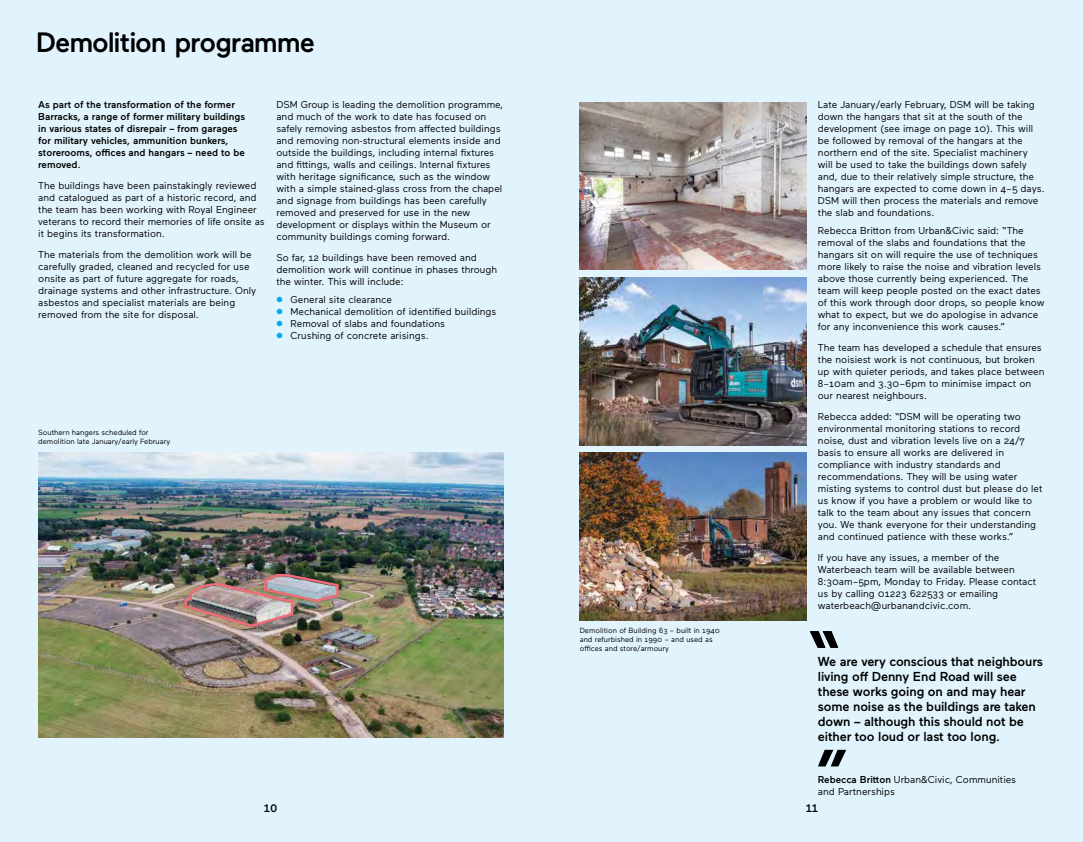
<style>
.page{position:relative;width:1083px;height:842px;background:#e1f4fd}
.page>*{position:absolute;margin:0;border:0;box-sizing:border-box;transform-origin:0 0}
.t1{font:500 28px "Maax";letter-spacing:-.045em;color:#000}
.t2{font:500 13px/15px "Maax";letter-spacing:-.01em;color:#000}
.t3{font:500 11px "Maax";color:#000}
.t4{font:10px/12px "Maax";color:#000}
.t5{font:500 10px/12px "Maax";color:#000}
.t6{font:7.5px/9px "Maax";color:#000}
.s1{color:#00aeef}
.s2{font-weight:500}
</style>
<div class="page">
<img style="left:38px;top:453px;width:465px;height:285px">
<img style="left:580px;top:277px;width:226px;height:168px">
<img style="left:580px;top:103px;width:226px;height:167px">
<img style="left:580px;top:453px;width:226px;height:168px">
<svg style="left:810px;top:631px;width:28px;height:17px"></svg>
<svg style="left:818px;top:750px;width:28px;height:16px"></svg>
<img style="left:182px;top:572px;width:158px;height:57px">
<h1 class="t1" style="left:36px;top:24px;width:280px">Demolition programme</h1>
<p class="t5" style="left:38px;top:98px;width:208px">As part of the transformation of the former Barracks, a range of former military buildings in various states of disrepair – from garages for military vehicles, ammunition bunkers, storerooms, offices and hangars – need to be removed.</p>
<p class="t4" style="left:38px;top:179px;width:228px">The buildings have been painstakingly reviewed and catalogued as part of a historic record, and the team has been working with Royal Engineer veterans to record their memories of life onsite as it begins its transformation.</p>
<p class="t4" style="left:38px;top:248px;width:219px">The materials from the demolition work will be carefully graded, cleaned and recycled for use onsite as part of future aggregate for roads, drainage systems and other infrastructure. Only asbestos and specialist materials are being removed from the site for disposal.</p>
<p class="t4" style="left:276px;top:98px;width:228px">DSM Group is leading the demolition programme, and much of the work to date has focused on safely removing asbestos from affected buildings and removing non-structural elements inside and outside the buildings, including internal fixtures and fittings, walls and ceilings. Internal fixtures with heritage significance, such as the window with a simple stained-glass cross from the chapel and signage from buildings has been carefully removed and preserved for use in the new development or displays within the Museum or community buildings coming forward.</p>
<p class="t4" style="left:276px;top:251px;width:222px">So far, 12 buildings have been removed and demolition work will continue in phases through the winter. This will include:</p>
<p class="t4" style="left:276px;top:293px;width:117px"><span class="s1">●</span> General site clearance</p>
<p class="t4" style="left:276px;top:305px;width:222px"><span class="s1">●</span> Mechanical demolition of identified buildings</p>
<p class="t4" style="left:276px;top:317px;width:170px"><span class="s1">●</span> Removal of slabs and foundations</p>
<p class="t4" style="left:276px;top:329px;width:154px"><span class="s1">●</span> Crushing of concrete arisings.</p>
<p class="t6" style="left:38px;top:427px;width:133px">Southern hangers scheduled for demolition late January/early February</p>
<p class="t6" style="left:580px;top:625px;width:142px">Demolition of Building 63 – built in 1940 and refurbished in 1990 – and used as offices and store/armoury</p>
<p class="t4" style="left:818px;top:98px;width:228px">Late January/early February, DSM will be taking down the hangars that sit at the south of the development (see image on page 10). This will be followed by removal of the hangars at the northern end of the site. Specialist machinery will be used to take the buildings down safely and, due to their relatively simple structure, the hangars are expected to come down in 4–5 days.<br>DSM will then process the materials and remove the slab and foundations.</p>
<p class="t4" style="left:818px;top:224px;width:228px">Rebecca Britton from Urban&amp;Civic said: “The removal of the slabs and foundations that the hangars sit on will require the use of techniques more likely to raise the noise and vibration levels above those currently being experienced. The team will keep people posted on the exact dates of this work through door drops, so people know what to expect, but we do apologise in advance for any inconvenience this work causes.”</p>
<p class="t4" style="left:818px;top:341px;width:228px">The team has developed a schedule that ensures the noisiest work is not continuous, but broken up with quieter periods, and takes place between 8–10am and 3.30–6pm to minimise impact on our nearest neighbours.</p>
<p class="t4" style="left:818px;top:410px;width:226px">Rebecca added: “DSM will be operating two environmental monitoring stations to record noise, dust and vibration levels live on a 24/7 basis to ensure all works are delivered in compliance with industry standards and recommendations. They will be using water misting systems to control dust but please do let us know if you have a problem or would like to talk to the team about any issues that concern you. We thank everyone for their understanding and continued patience with these works.”</p>
<p class="t4" style="left:818px;top:551px;width:220px">If you have any issues, a member of the Waterbeach team will be available between 8:30am–5pm, Monday to Friday. Please contact us by calling 01223 622533 or emailing waterbeach@urbanandcivic.com.</p>
<h2 class="t2" style="left:818px;top:653px;width:227px">We are very conscious that neighbours living off Denny End Road will see these works going on and may hear some noise as the buildings are taken down – although this should not be either too loud or last too long.</h2>
<p class="t4" style="left:818px;top:773px;width:200px"><span class="s2">Rebecca Britton</span> Urban&amp;Civic, Communities and Partnerships</p>
<p class="t3" style="left:264px;top:801px;width:15px">10</p>
<p class="t3" style="left:806px;top:801px;width:14px">11</p>
</div>
